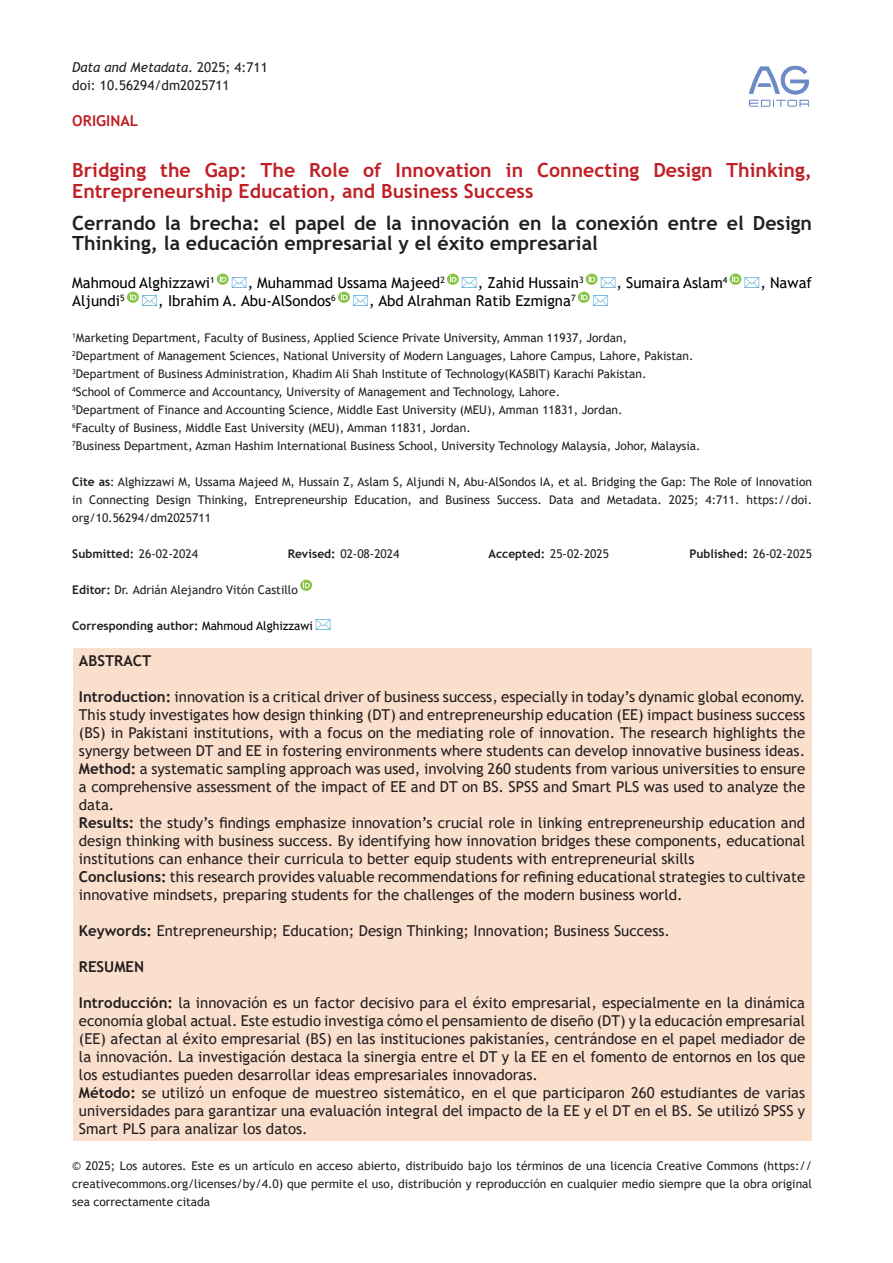
<style>
.page{position:relative;width:893px;height:1263px;background:#fff}
.page>*{position:absolute;margin:0;border:0;box-sizing:border-box;transform-origin:0 0}
.t1{font:700 19.5px/19.5px "Trebuchet MS";color:#231f20}
.t2{font:700 19.5px/21px "Trebuchet MS";color:#c02025}
.t3{font:15px/18px "Trebuchet MS";color:#231f20;text-align:justify}
.t4{font:15px "Trebuchet MS";color:#000}
.t5{font:700 15px "Trebuchet MS";color:#231f20}
.t6{font:700 15px "Trebuchet MS";color:#c02025}
.t7{font:italic 13.5px "Trebuchet MS";color:#231f20}
.t8{font:13.5px "Trebuchet MS";color:#231f20}
.t9{font:12px/18px "Trebuchet MS";color:#231f20;text-align:justify}
.t10{font:700 12px "Trebuchet MS";color:#231f20}
.s1{font-style:normal}
.s2{font-weight:700}
.s3{font-weight:400}
.s4{font-weight:400;color:#000}
</style>
<div class="page">
<div style="left:73px;top:648px;width:738px;height:492px;background:#fbdfcd"></div>
<svg style="left:300px;top:580px;width:12px;height:11px"></svg>
<img style="left:748px;top:65px;width:62px;height:42px">
<svg style="left:217px;top:274px;width:12px;height:11px"></svg>
<svg style="left:447px;top:274px;width:12px;height:11px"></svg>
<svg style="left:729px;top:274px;width:13px;height:11px"></svg>
<svg style="left:127px;top:292px;width:12px;height:11px"></svg>
<svg style="left:338px;top:292px;width:12px;height:11px"></svg>
<svg style="left:578px;top:274px;width:20px;height:29px"></svg>
<p class="t7" style="left:72px;top:59px;width:197px">Data and Metadata<span class="s1">. 2025; 4:711</span></p>
<p class="t8" style="left:72px;top:77px;width:159px">doi: 10.56294/dm2025711</p>
<p class="t6" style="left:72px;top:111px;width:67px">ORIGINAL</p>
<p class="t2" style="left:72px;top:159px;width:741px">Bridging the Gap: The Role of Innovation in Connecting Design Thinking,<br>Entrepreneurship Education, and Business Success</p>
<p class="t1" style="left:72px;top:214px;width:741px">Cerrando la brecha: el papel de la innovación en la conexión entre el Design<br>Thinking, la educación empresarial y el éxito empresarial</p>
<p class="t4" style="left:72px;top:273px;width:144px">Mahmoud Alghizzawi<sup>1</sup></p>
<p class="t4" style="left:248px;top:273px;width:199px">, Muhammad Ussama Majeed<sup>2</sup></p>
<p class="t4" style="left:478px;top:273px;width:107px">, Zahid Hussain<sup>3</sup></p>
<p class="t4" style="left:617px;top:273px;width:112px">, Sumaira Aslam<sup>4</sup></p>
<p class="t4" style="left:760px;top:273px;width:53px">, Nawaf</p>
<p class="t4" style="left:72px;top:291px;width:54px">Aljundi<sup>5</sup></p>
<p class="t4" style="left:158px;top:291px;width:179px">, Ibrahim A. Abu-AlSondos<sup>6</sup></p>
<p class="t4" style="left:369px;top:291px;width:208px">, Abd Alrahman Ratib Ezmigna<sup>7</sup></p>
<p class="t9" style="left:72px;top:329px;width:623px;text-align:left"><sup>1</sup>Marketing Department, Faculty of Business, Applied Science Private University, Amman 11937, Jordan, <sup>2</sup>Department of Management Sciences, National University of Modern Languages, Lahore Campus, Lahore, Pakistan.<br><sup>3</sup>Department of Business Administration, Khadim Ali Shah Institute of Technology(KASBIT) Karachi Pakistan.<br><sup>4</sup>School of Commerce and Accountancy, University of Management and Technology, Lahore.<br><sup>5</sup>Department of Finance and Accounting Science, Middle East University (MEU), Amman 11831, Jordan.</p>
<p class="t9" style="left:72px;top:419px;width:400px"><sup>6</sup>Faculty of Business, Middle East University (MEU), Amman 11831, Jordan.</p>
<p class="t9" style="left:72px;top:437px;width:630px"><sup>7</sup>Business Department, Azman Hashim International Business School, University Technology Malaysia, Johor, Malaysia.</p>
<p class="t9" style="left:72px;top:473px;width:741px"><span class="s2">Cite as</span>: Alghizzawi M, Ussama Majeed M, Hussain Z, Aslam S, Aljundi N, Abu-AlSondos IA, et al. Bridging the Gap: The Role of Innovation in Connecting Design Thinking, Entrepreneurship Education, and Business Success. Data and Metadata. 2025; 4:711. https://doi. org/10.56294/dm2025711</p>
<p class="t10" style="left:72px;top:546px;width:127px">Submitted: <span class="s3">26-02-2024</span></p>
<p class="t9" style="left:288px;top:545px;width:113px"><span class="s2">Revised:</span> 02-08-2024</p>
<p class="t9" style="left:488px;top:545px;width:122px"><span class="s2">Accepted:</span> 25-02-2025</p>
<p class="t10" style="left:689px;top:546px;width:124px">Published: <span class="s3">26-02-2025</span></p>
<p class="t9" style="left:72px;top:581px;width:227px"><span class="s2">Editor:</span> Dr. Adrián Alejandro Vitón Castillo</p>
<p class="t10" style="left:72px;top:618px;width:242px">Corresponding author: <span class="s4">Mahmoud Alghizzawi</span></p>
<p class="t5" style="left:79px;top:651px;width:74px">ABSTRACT</p>
<p class="t3" style="left:79px;top:688px;width:728px"><span class="s2">Introduction:</span> innovation is a critical driver of business success, especially in today’s dynamic global economy.<br>This study investigates how design thinking (DT) and entrepreneurship education (EE) impact business success (BS) in Pakistani institutions, with a focus on the mediating role of innovation. The research highlights the synergy between DT and EE in fostering environments where students can develop innovative business ideas.</p>
<p class="t3" style="left:79px;top:760px;width:728px"><span class="s2">Method:</span> a systematic sampling approach was used, involving 260 students from various universities to ensure a comprehensive assessment of the impact of EE and DT on BS. SPSS and Smart PLS was used to analyze the data.</p>
<p class="t3" style="left:79px;top:814px;width:728px"><span class="s2">Results:</span> the study’s findings emphasize innovation’s crucial role in linking entrepreneurship education and design thinking with business success. By identifying how innovation bridges these components, educational institutions can enhance their curricula to better equip students with entrepreneurial skills</p>
<p class="t3" style="left:79px;top:868px;width:728px"><span class="s2">Conclusions:</span> this research provides valuable recommendations for refining educational strategies to cultivate innovative mindsets, preparing students for the challenges of the modern business world.</p>
<p class="t3" style="left:79px;top:922px;width:593px"><span class="s2">Keywords:</span> Entrepreneurship; Education; Design Thinking; Innovation; Business Success.</p>
<p class="t5" style="left:79px;top:957px;width:67px">RESUMEN</p>
<p class="t3" style="left:79px;top:994px;width:728px"><span class="s2">Introducción:</span> la innovación es un factor decisivo para el éxito empresarial, especialmente en la dinámica economía global actual. Este estudio investiga cómo el pensamiento de diseño (DT) y la educación empresarial (EE) afectan al éxito empresarial (BS) en las instituciones pakistaníes, centrándose en el papel mediador de la innovación. La investigación destaca la sinergia entre el DT y la EE en el fomento de entornos en los que los estudiantes pueden desarrollar ideas empresariales innovadoras.</p>
<p class="t3" style="left:79px;top:1084px;width:728px"><span class="s2">Método:</span> se utilizó un enfoque de muestreo sistemático, en el que participaron 260 estudiantes de varias universidades para garantizar una evaluación integral del impacto de la EE y el DT en el BS. Se utilizó SPSS y Smart PLS para analizar los datos.</p>
<p class="t9" style="left:72px;top:1157px;width:741px">© 2025; Los autores. Este es un artículo en acceso abierto, distribuido bajo los términos de una licencia Creative Commons (https:// creativecommons.org/licenses/by/4.0) que permite el uso, distribución y reproducción en cualquier medio siempre que la obra original sea correctamente citada</p>
</div>
